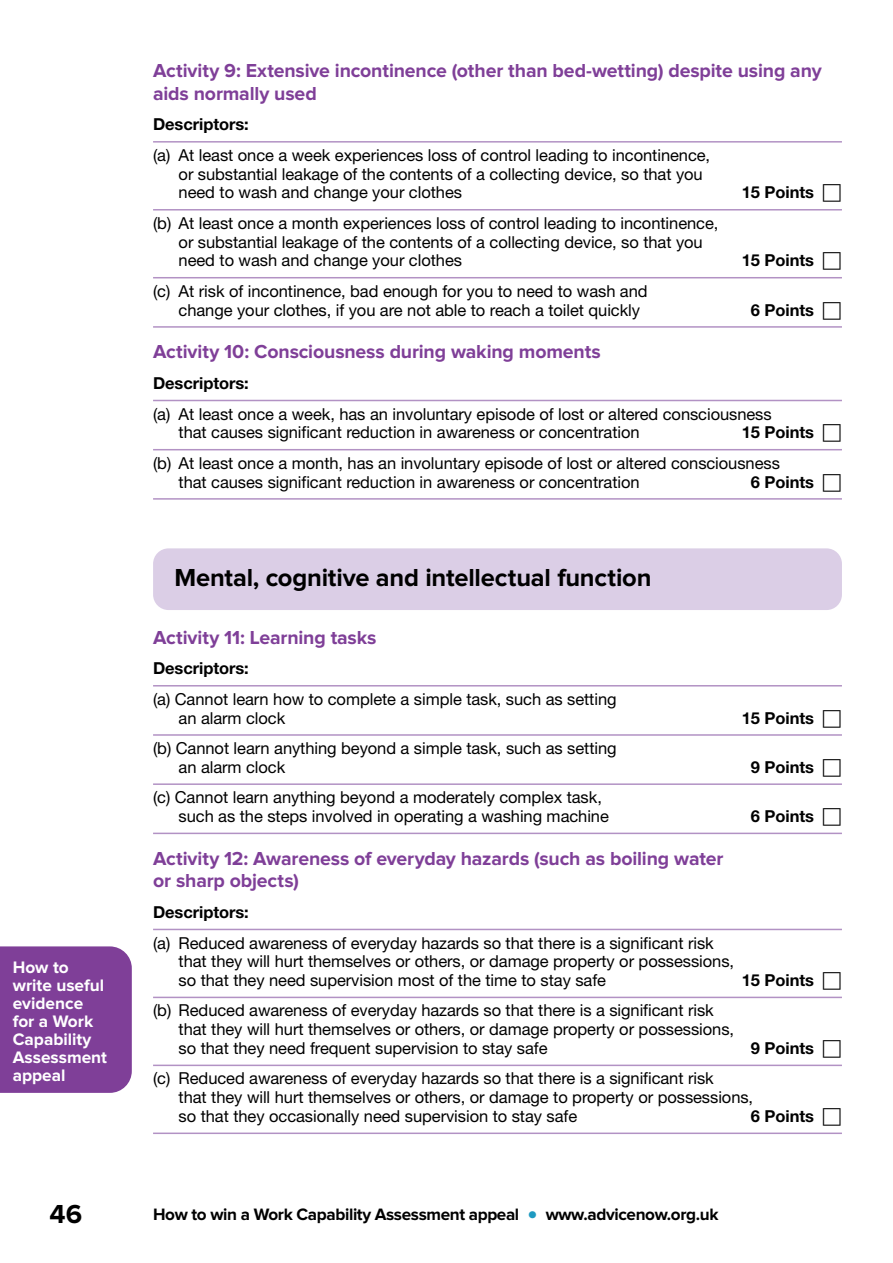
<style>
.page{position:relative;width:893px;height:1263px;background:#fff}
.page>*{position:absolute;margin:0;border:0;box-sizing:border-box;transform-origin:0 0}
.t1{font:700 27px "Proxima Nova";color:#000}
.t2{font:700 25.5px "Proxima Nova";letter-spacing:-.01em;color:#000}
.t3{font:700 19.5px/22.5px "Proxima Nova";letter-spacing:-.005em;color:#7f3f98}
.t4{font:700 17.25px/18px "Proxima Nova";color:#fff}
.t5{font:700 17.1px "Proxima Nova";letter-spacing:-.02em;color:#000}
.t6{font:16.5px/18.8px "Helvetica Neue LT Std";letter-spacing:-.005em;color:#000}
.t7{font:700 16.5px "Helvetica Neue LT Std";letter-spacing:-.005em;color:#000}
.s1{font-family:"Universal Newswith Comm Pi";font-weight:400;font-size:19.5px}
.s2{font-weight:700}
.s3{font-family:"Universal Newswith Comm Pi";font-size:19.5px}
.s4{font-size:30px;color:#1e9ac1}
</style>
<div class="page">
<div style="left:0;top:946px;width:132px;height:147px;background:#7f3f98"></div>
<hr style="left:153px;top:141px;width:689px;height:2px;background:#b292c4">
<hr style="left:153px;top:209px;width:689px;height:1px;background:#b292c4">
<hr style="left:153px;top:277px;width:689px;height:1px;background:#b292c4">
<hr style="left:153px;top:326px;width:689px;height:2px;background:#b292c4">
<hr style="left:153px;top:400px;width:689px;height:1px;background:#b292c4">
<hr style="left:153px;top:449px;width:689px;height:1px;background:#b292c4">
<hr style="left:153px;top:498px;width:689px;height:2px;background:#b292c4">
<div style="left:153px;top:548px;width:689px;height:62px;background:#dbcee6;border-radius:15px"></div>
<hr style="left:153px;top:685px;width:689px;height:1px;background:#b292c4">
<hr style="left:153px;top:734px;width:689px;height:2px;background:#b292c4">
<hr style="left:153px;top:783px;width:689px;height:2px;background:#b292c4">
<hr style="left:153px;top:833px;width:689px;height:1px;background:#b292c4">
<hr style="left:153px;top:929px;width:689px;height:1px;background:#b292c4">
<hr style="left:153px;top:997px;width:689px;height:1px;background:#b292c4">
<hr style="left:153px;top:1064px;width:689px;height:2px;background:#b292c4">
<hr style="left:153px;top:1132px;width:689px;height:2px;background:#b292c4">
<p class="t3" style="left:153px;top:60px;width:670px">Activity 9: Extensive incontinence (other than bed-wetting) despite using any aids normally used</p>
<p class="t7" style="left:153px;top:114px;width:97px">Descriptors:</p>
<p class="t6" style="left:179px;top:145px;width:533px;text-indent:-26px">(a) At least once a week experiences loss of control leading to incontinence, or substantial leakage of the contents of a collecting device, so that you need to wash and change your clothes</p>
<p class="t7" style="left:742px;top:182px;width:101px">15 Points <span class="s1">h</span></p>
<p class="t6" style="left:179px;top:213px;width:541px;text-indent:-26px">(b) At least once a month experiences loss of control leading to incontinence, or substantial leakage of the contents of a collecting device, so that you need to wash and change your clothes</p>
<p class="t6" style="left:179px;top:281px;width:471px;text-indent:-26px">(c) At risk of incontinence, bad enough for you to need to wash and change your clothes, if you are not able to reach a toilet quickly</p>
<p class="t7" style="left:742px;top:250px;width:101px">15 Points <span class="s1">h</span></p>
<p class="t7" style="left:751px;top:299px;width:92px">6 Points <span class="s1">h</span></p>
<p class="t3" style="left:153px;top:341px;width:449px">Activity 10: Consciousness during waking moments</p>
<p class="t7" style="left:153px;top:373px;width:97px">Descriptors:</p>
<p class="t6" style="left:179px;top:404px;width:595px;text-indent:-26px">(a) At least once a week, has an involuntary episode of lost or altered consciousness that causes significant reduction in awareness or concentration</p>
<p class="t6" style="left:153px;top:417px;width:690px;line-height:30.5px;text-indent:589px"><span class="s2">15 Points</span> <span class="s3">h </span>(b) At least once a month, has an involuntary episode of lost or altered consciousness</p>
<p class="t6" style="left:179px;top:472px;width:463px">that causes significant reduction in awareness or concentration</p>
<p class="t7" style="left:751px;top:471px;width:92px">6 Points <span class="s1">h</span></p>
<p class="t4" style="left:13px;top:959px;width:96px">How to write useful evidence for a Work<br>Capability<br>Assessment appeal</p>
<h2 class="t2" style="left:174px;top:565px;width:479px">Mental, cognitive and intellectual function</h2>
<p class="t3" style="left:153px;top:627px;width:225px">Activity 11: Learning tasks</p>
<p class="t7" style="left:153px;top:658px;width:97px">Descriptors:</p>
<p class="t6" style="left:179px;top:689px;width:439px;text-indent:-26px">(a) Cannot learn how to complete a simple task, such as setting an alarm clock</p>
<p class="t6" style="left:179px;top:738px;width:440px;text-indent:-26px">(b) Cannot learn anything beyond a simple task, such as setting an alarm clock</p>
<p class="t6" style="left:179px;top:788px;width:432px;text-indent:-26px">(c) Cannot learn anything beyond a moderately complex task, such as the steps involved in operating a washing machine</p>
<p class="t7" style="left:742px;top:707px;width:101px">15 Points <span class="s1">h</span></p>
<p class="t7" style="left:751px;top:757px;width:92px">9 Points <span class="s1">h</span></p>
<p class="t7" style="left:751px;top:806px;width:92px">6 Points <span class="s1">h</span></p>
<p class="t3" style="left:153px;top:848px;width:572px">Activity 12: Awareness of everyday hazards (such as boiling water or sharp objects)</p>
<p class="t7" style="left:153px;top:902px;width:97px">Descriptors:</p>
<p class="t6" style="left:179px;top:933px;width:557px;text-indent:-26px">(a) Reduced awareness of everyday hazards so that there is a significant risk that they will hurt themselves or others, or damage property or possessions, so that they need supervision most of the time to stay safe</p>
<p class="t7" style="left:742px;top:970px;width:101px">15 Points <span class="s1">h</span></p>
<p class="t6" style="left:179px;top:1001px;width:557px;text-indent:-26px">(b) Reduced awareness of everyday hazards so that there is a significant risk that they will hurt themselves or others, or damage property or possessions, so that they need frequent supervision to stay safe</p>
<p class="t7" style="left:751px;top:1038px;width:92px">9 Points <span class="s1">h</span></p>
<p class="t6" style="left:179px;top:1069px;width:576px;text-indent:-26px">(c) Reduced awareness of everyday hazards so that there is a significant risk<br>that they will hurt themselves or others, or damage to property or possessions, so that they occasionally need supervision to stay safe</p>
<p class="t7" style="left:751px;top:1106px;width:92px">6 Points <span class="s1">h</span></p>
<h1 class="t1" style="left:50px;top:1202px;width:34px">46</h1>
<p class="t5" style="left:153px;top:1206px;width:567px">How to win a Work Capability Assessment appeal <span class="s4">•</span> www.advicenow.org.uk</p>
</div>
